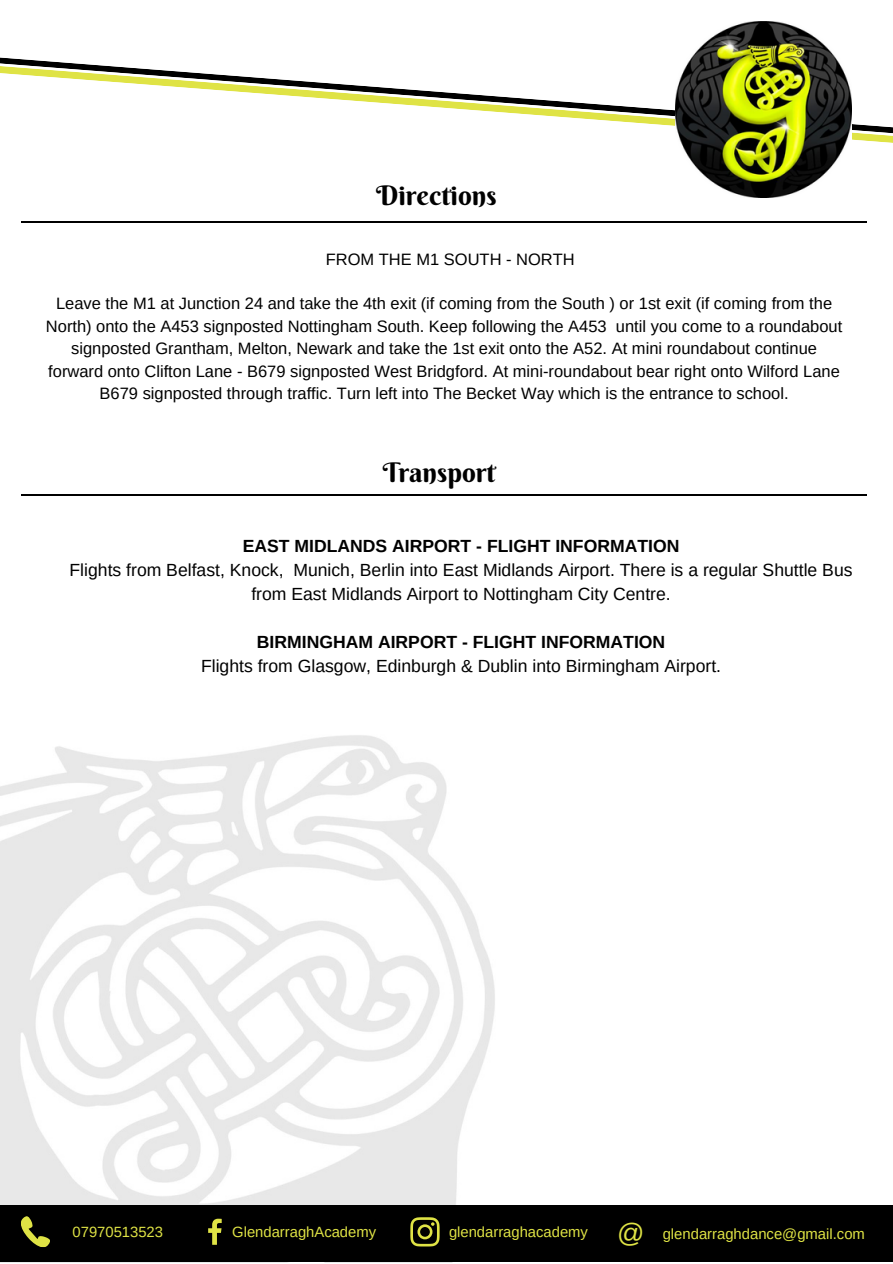
<style>
.page{position:relative;width:893px;height:1264px;background:#fff}
.page>*{position:absolute;margin:0;border:0;box-sizing:border-box;transform-origin:0 0}
.t1{font:27px "Berkshire Swash";color:#000}
.t2{font:27px "Arimo";color:#dfe345}
.t3{font:17.55px/24px "Arimo";color:#000;text-align:center}
.t4{font:700 17.55px "Arimo";color:#000}
.t5{font:16.5px/22.5px "Arimo";color:#000;text-align:center}
.t6{font:14.85px "Arimo";color:#dfe345}
</style>
<div class="page">
<img style="left:0;top:735px;width:495px;height:470px">
<div style="left:0;top:1205px;width:892px;height:57px;background:#000"></div>
<svg style="left:208px;top:1218px;width:14px;height:27px"></svg>
<svg style="left:410px;top:1217px;width:29px;height:29px"></svg>
<svg style="left:21px;top:1216px;width:29px;height:31px"></svg>
<svg style="left:0;top:57px;width:892px;height:86px"></svg>
<hr style="left:21px;top:221px;width:845px;height:2px;background:#000">
<hr style="left:21px;top:494px;width:845px;height:2px;background:#000">
<img style="left:675px;top:22px;width:176px;height:175px">
<p class="t1" style="left:376px;top:179px;width:122px">Directions</p>
<p class="t5" style="left:326px;top:248px;width:250px">FROM THE M1 SOUTH - NORTH</p>
<p class="t5" style="left:46px;top:292px;width:797px">Leave the M1 at Junction 24 and take the 4th exit (if coming from the South ) or 1st exit (if coming from the North) onto the A453 signposted Nottingham South. Keep following the A453 until you come to a roundabout signposted Grantham, Melton, Newark and take the 1st exit onto the A52. At mini roundabout continue forward onto Clifton Lane - B679 signposted West Bridgford. At mini-roundabout bear right onto Wilford Lane B679 signposted through traffic. Turn left into The Becket Way which is the entrance to school.</p>
<p class="t1" style="left:383px;top:455px;width:114px">Transport</p>
<p class="t4" style="left:243px;top:535px;width:438px">EAST MIDLANDS AIRPORT - FLIGHT INFORMATION</p>
<p class="t3" style="left:70px;top:557px;width:784px">Flights from Belfast, Knock, Munich, Berlin into East Midlands Airport. There is a regular Shuttle Bus from East Midlands Airport to Nottingham City Centre.</p>
<p class="t4" style="left:257px;top:631px;width:410px">BIRMINGHAM AIRPORT - FLIGHT INFORMATION</p>
<p class="t3" style="left:201px;top:653px;width:521px">Flights from Glasgow, Edinburgh &amp; Dublin into Birmingham Airport.</p>
<p class="t6" style="left:73px;top:1223px;width:92px">07970513523</p>
<p class="t6" style="left:232px;top:1223px;width:145px">GlendarraghAcademy</p>
<p class="t6" style="left:449px;top:1223px;width:140px">glendarraghacademy</p>
<p class="t2" style="left:617px;top:1217px;width:29px">@</p>
<p class="t6" style="left:662px;top:1225px;width:204px">glendarraghdance@gmail.com</p>
</div>
